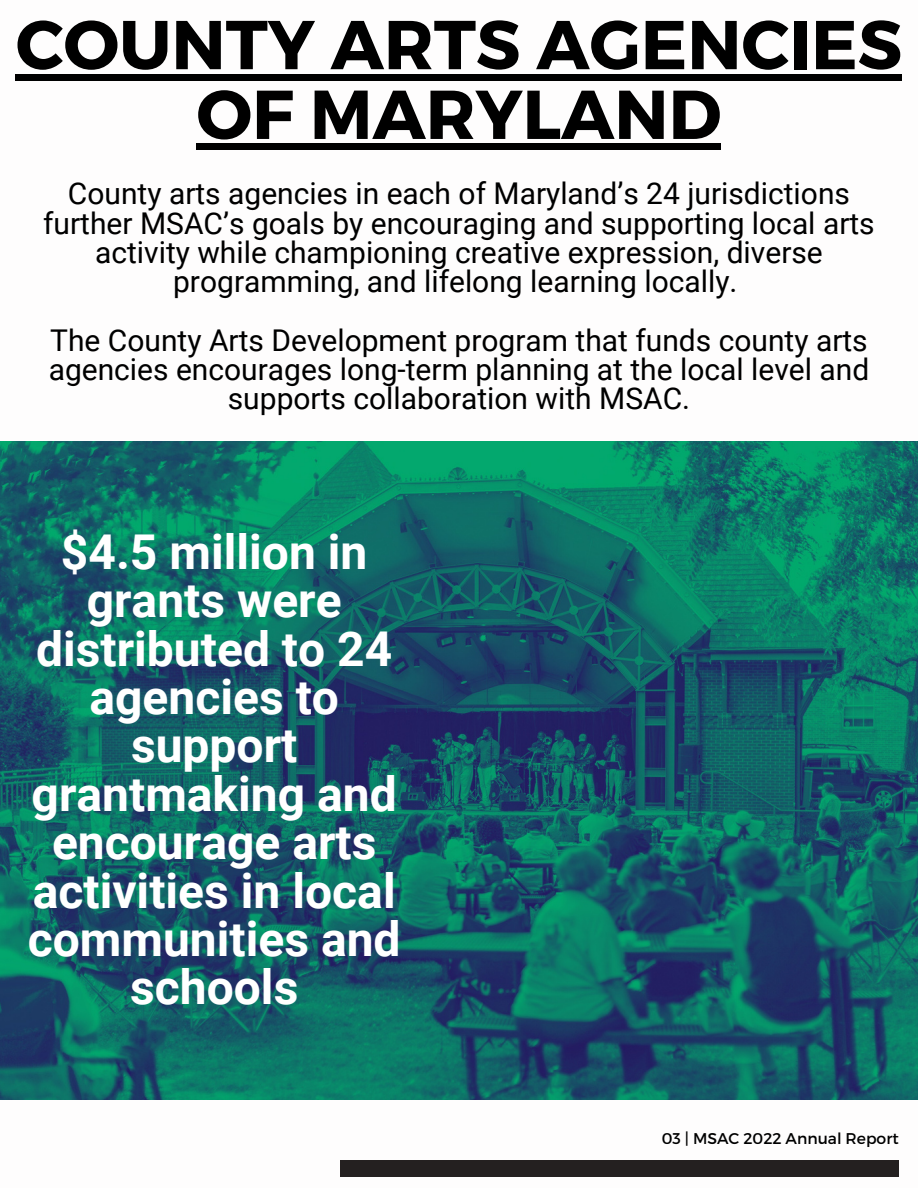
<style>
.page{position:relative;width:918px;height:1188px;background:#fff}
.page>*{position:absolute;margin:0;border:0;box-sizing:border-box;transform-origin:0 0}
.t1{font:700 69px/69.8px "Montserrat";color:#000;text-align:center}
.t2{font:700 48px/48.3px "Roboto";color:#fff;text-align:center}
.t3{font:30px/29.2px "Roboto";color:#000;text-align:center}
.t4{font:15.6px "Montserrat";color:#000}
</style>
<div class="page">
<img style="left:0;top:441px;width:918px;height:659px">
<div style="left:340px;top:1160px;width:559px;height:17px;background:#242020"></div>
<div style="left:16px;top:74px;width:886px;height:6px;background:#000"></div>
<div style="left:197px;top:143px;width:524px;height:7px;background:#000"></div>
<h1 class="t1" style="left:16px;top:6px;width:888px">COUNTY ARTS AGENCIES<br>OF MARYLAND</h1>
<p class="t3" style="left:43px;top:180px;width:833px">County arts agencies in each of Maryland’s 24 jurisdictions further MSAC’s goals by encouraging and supporting local arts activity while championing creative expression, diverse programming, and lifelong learning locally.</p>
<p class="t3" style="left:49px;top:326px;width:822px">The County Arts Development program that funds county arts agencies encourages long-term planning at the local level and supports collaboration with MSAC.</p>
<h2 class="t2" style="left:28px;top:528px;width:374px">$4.5 million in grants were distributed to 24 agencies to support grantmaking and encourage arts activities in local communities and schools</h2>
<p class="t4" style="left:662px;top:1128px;width:239px">03 | MSAC 2022 Annual Report</p>
</div>
